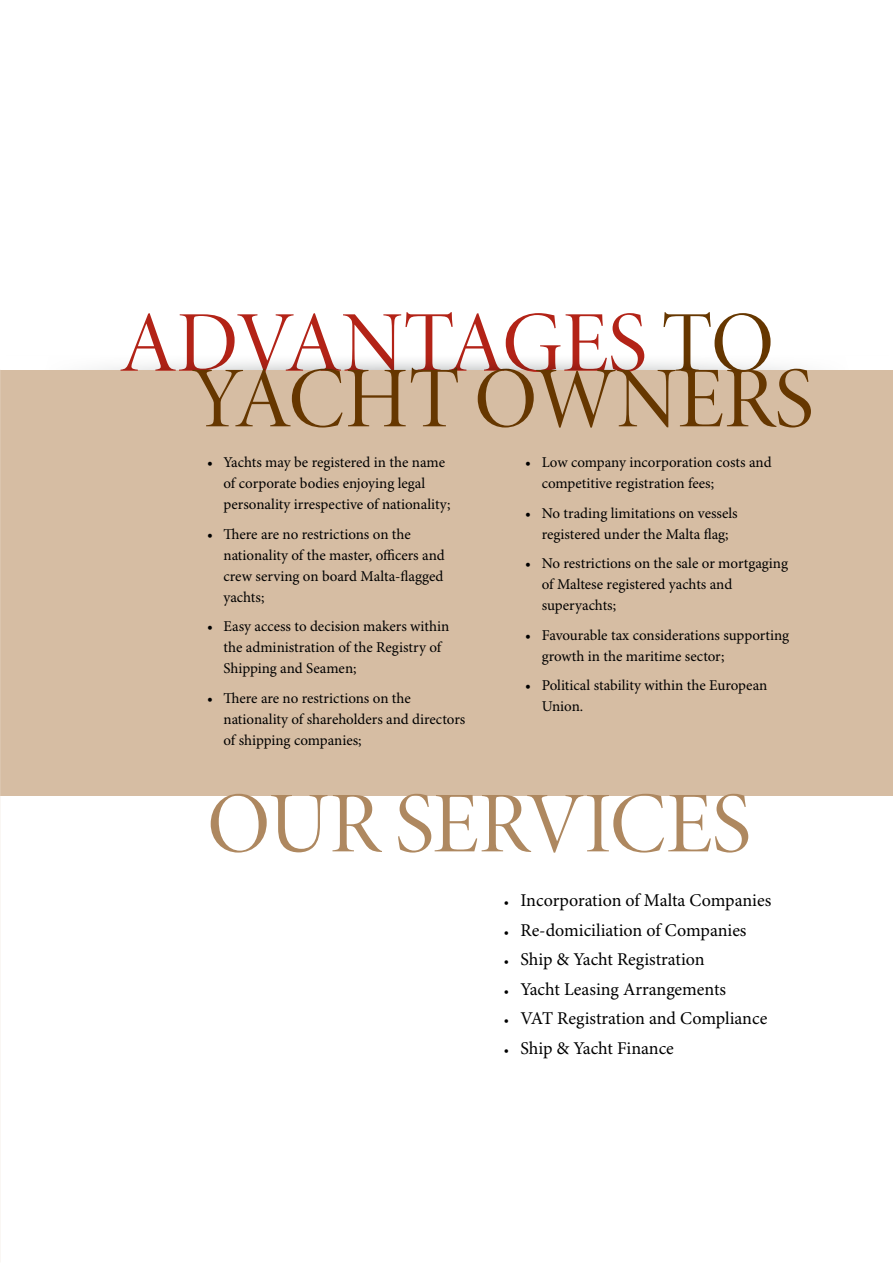
<style>
.page{position:relative;width:893px;height:1263px;background:#fff}
.page>*{position:absolute;margin:0;border:0;box-sizing:border-box;transform-origin:0 0}
.t1{font:87px "Minion Pro Disp";letter-spacing:-.005em;color:#b32317}
.t2{font:87px "Minion Pro Disp";color:#663700}
.t3{font:87px "Minion Pro Disp";color:#ae8860}
.t4{font:18px "Minion Pro";color:#000}
.t5{font:15px/21px "Minion Pro";color:#000}
.s1{color:#663700}
.s2{font-size:13.5px}
</style>
<div class="page">
<div style="left:0;top:370px;width:893px;height:426px;background:#d6bda3"></div>
<svg style="left:99px;top:360px;width:347px;height:10px;fill:#eeefef"></svg>
<svg style="left:446px;top:360px;width:349px;height:10px;fill:#eeefef"></svg>
<hr style="left:0;top:778px;width:1px;height:485px;background:#ceb294">
<h1 class="t1" style="left:119px;top:291px;width:656px">ADVANTAGES <span class="s1">TO</span></h1>
<h1 class="t2" style="left:192px;top:346px;width:623px">YACHT OWNERS</h1>
<p class="t5" style="left:224px;top:452px;width:228px;text-indent:-16px">• Yachts may be registered in the name of corporate bodies enjoying legal personality irrespective of nationality;</p>
<p class="t5" style="left:224px;top:524px;width:223px;text-indent:-16px">• There are no restrictions on the nationality of the master, officers and crew serving on board Malta-flagged yachts;</p>
<p class="t5" style="left:224px;top:616px;width:227px;text-indent:-16px">• Easy access to decision makers within the administration of the Registry of<br>Shipping and Seamen;</p>
<p class="t5" style="left:224px;top:688px;width:243px;text-indent:-16px">• There are no restrictions on the nationality of shareholders and directors of shipping companies;</p>
<p class="t5" style="left:542px;top:452px;width:231px;text-indent:-17px">• Low company incorporation costs and competitive registration fees;</p>
<p class="t5" style="left:525px;top:503px;width:214px;text-align:center">• No trading limitations on vessels registered under the Malta flag;</p>
<p class="t5" style="left:542px;top:553px;width:248px;text-indent:-17px">• No restrictions on the sale or mortgaging of Maltese registered yachts and superyachts;</p>
<p class="t5" style="left:542px;top:625px;width:249px;text-indent:-17px">• Favourable tax considerations supporting growth in the maritime sector;</p>
<p class="t5" style="left:542px;top:675px;width:227px;text-indent:-17px">• Political stability within the European<br>Union.</p>
<h1 class="t3" style="left:207px;top:771px;width:545px">OUR SERVICES</h1>
<p class="t4" style="left:504px;top:889px;width:269px"><span class="s2">•</span> Incorporation of Malta Companies</p>
<p class="t4" style="left:504px;top:919px;width:244px"><span class="s2">•</span> Re-domiciliation of Companies</p>
<p class="t4" style="left:504px;top:949px;width:202px"><span class="s2">•</span> Ship &amp; Yacht Registration</p>
<p class="t4" style="left:504px;top:978px;width:224px"><span class="s2">•</span> Yacht Leasing Arrangements</p>
<p class="t4" style="left:504px;top:1008px;width:265px"><span class="s2">•</span> VAT Registration and Compliance</p>
<p class="t4" style="left:504px;top:1037px;width:172px"><span class="s2">•</span> Ship &amp; Yacht Finance</p>
</div>
